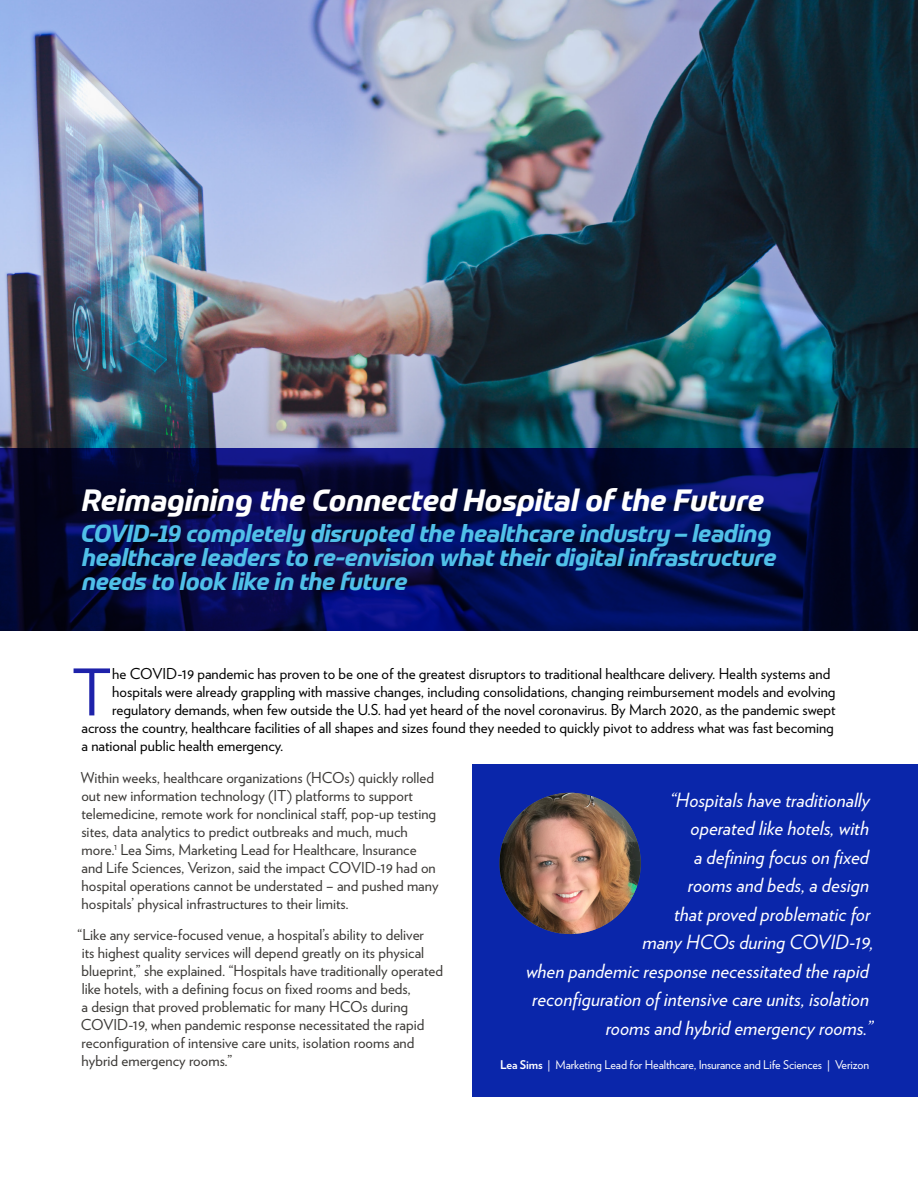
<style>
.page{position:relative;width:918px;height:1188px;background:#fff}
.page>*{position:absolute;margin:0;border:0;box-sizing:border-box;transform-origin:0 0}
.t1{font:64.05px "Verlag";color:#1e22aa}
.t2{font:italic 700 30px "Prometo";color:#fff}
.t3{font:italic 700 24px/24px "Prometo";letter-spacing:-.01em;color:#50c0e8}
.t4{font:italic 19.5px/28.5px "Verlag";color:#fff;text-align:right}
.t5{font:15px/18px "Verlag";color:#3b3936}
.t6{font:15px "Verlag";color:#000}
.t7{font:12px "Verlag";letter-spacing:-.01em;color:#fff}
.s1{font-weight:700}
</style>
<div class="page">
<img style="left:0;top:0;width:918px;height:449px">
<svg style="left:0;top:449px;width:918px;height:182px;background:#030a43"></svg>
<div style="left:472px;top:764px;width:446px;height:332px;background:#0a26aa"></div>
<img style="left:500px;top:793px;width:141px;height:141px;border-radius:71px">
<h2 class="t2" style="left:82px;top:482px;width:684px">Reimagining the Connected Hospital of the Future</h2>
<h3 class="t3" style="left:81px;top:522px;width:697px">COVID-19 completely disrupted the healthcare industry – leading healthcare leaders to re-envision what their digital infrastructure needs to look like in the future</h3>
<h1 class="t1" style="left:72px;top:644px;width:41px">T</h1>
<p class="t6" style="left:112px;top:663px;width:720px">he COVID-19 pandemic has proven to be one of the greatest disruptors to traditional healthcare delivery. Health systems and</p>
<p class="t6" style="left:112px;top:681px;width:725px">hospitals were already grappling with massive changes, including consolidations, changing reimbursement models and evolving</p>
<p class="t6" style="left:112px;top:699px;width:725px">regulatory demands, when few outside the U.S. had yet heard of the novel coronavirus. By March 2020, as the pandemic swept</p>
<p class="t6" style="left:81px;top:717px;width:754px">across the country, healthcare facilities of all shapes and sizes found they needed to quickly pivot to address what was fast becoming</p>
<p class="t6" style="left:81px;top:735px;width:203px">a national public health emergency.</p>
<p class="t5" style="left:81px;top:768px;width:359px">Within weeks, healthcare organizations (HCOs) quickly rolled out new information technology (IT) platforms to support telemedicine, remote work for nonclinical staff, pop-up testing sites, data analytics to predict outbreaks and much, much more.<sup>1</sup> Lea Sims, Marketing Lead for Healthcare, Insurance and Life Sciences, Verizon, said the impact COVID-19 had on hospital operations cannot be understated – and pushed many hospitals’ physical infrastructures to their limits.</p>
<p class="t5" style="left:78px;top:925px;width:367px">“Like any service-focused venue, a hospital’s ability to deliver<br>its highest quality services will depend greatly on its physical blueprint,” she explained. “Hospitals have traditionally operated like hotels, with a defining focus on fixed rooms and beds,<br>a design that proved problematic for many HCOs during COVID-19, when pandemic response necessitated the rapid reconfiguration of intensive care units, isolation rooms and hybrid emergency rooms.”</p>
<p class="t4" style="left:526px;top:784px;width:349px">“Hospitals have traditionally<br>operated like hotels, with<br>a defining focus on fixed<br>rooms and beds, a design<br>that proved problematic for<br>many HCOs during COVID-19,<br>when pandemic response necessitated the rapid reconfiguration of intensive care units, isolation rooms and hybrid emergency rooms.”</p>
<p class="t7" style="left:500px;top:1056px;width:371px"><span class="s1">Lea Sims</span> | Marketing Lead for Healthcare, Insurance and Life Sciences | Verizon</p>
</div>
